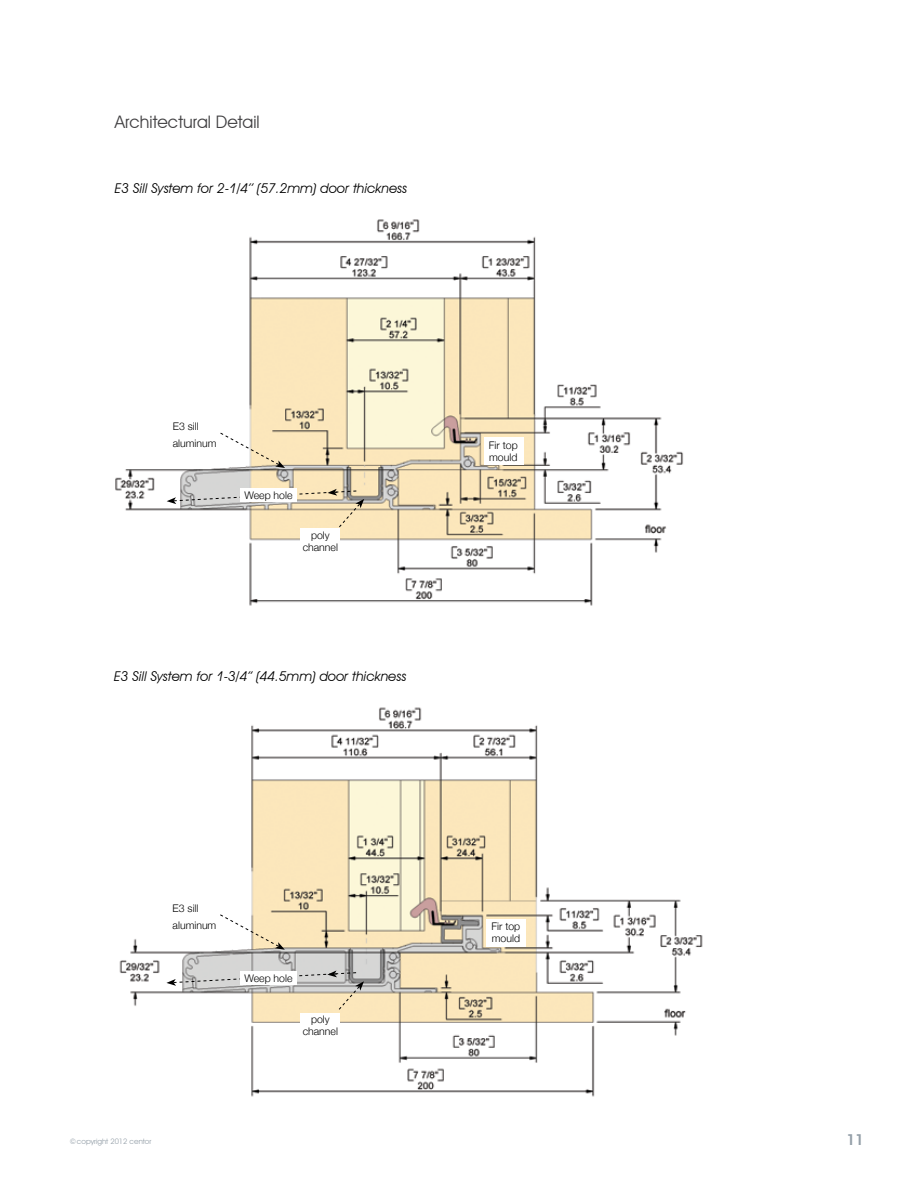
<style>
.page{position:relative;width:919px;height:1187px;background:#fff}
.page>*{position:absolute;margin:0;border:0;box-sizing:border-box;transform-origin:0 0}
.t1{font:17.25px "Avant Garde IT Cby BT";color:#414042}
.t2{font:600 15px "Avant Garde IT Cby BT";color:#95a0a9}
.t3{font:italic 13.5px "Avant Garde IT Cby BT";color:#000}
.t4{font:300 10.5px/12px "Helvetica Neue";color:#000}
.t5{font:7.5px "Avant Garde IT Cby BT";color:#95a0a9}
</style>
<div class="page">
<img style="left:115px;top:219px;width:568px;height:387px">
<div style="left:484px;top:437px;width:39px;height:27px;background:#fff"></div>
<div style="left:301px;top:528px;width:39px;height:27px;background:#fff"></div>
<svg style="left:167px;top:488px;width:197px;height:40px"></svg>
<div style="left:173px;top:402px;width:64px;height:63px;background:#fff"></div>
<svg style="left:219px;top:432px;width:66px;height:36px"></svg>
<img style="left:119px;top:707px;width:584px;height:390px">
<div style="left:173px;top:884px;width:63px;height:62px;background:#fff"></div>
<svg style="left:219px;top:913px;width:66px;height:36px"></svg>
<svg style="left:166px;top:970px;width:198px;height:40px"></svg>
<div style="left:486px;top:919px;width:39px;height:27px;background:#fff"></div>
<div style="left:301px;top:1013px;width:39px;height:27px;background:#fff"></div>
<div style="left:240px;top:971px;width:57px;height:13px;background:#fff"></div>
<h1 class="t1" style="left:115px;top:112px;width:146px">Architectural Detail</h1>
<p class="t3" style="left:115px;top:180px;width:294px">E3 Sill System for 2-1/4’’ (57.2mm) door thickness</p>
<p class="t4" style="left:173px;top:418px;width:45px;line-height:16.5px">E3 sill aluminum</p>
<p class="t4" style="left:244px;top:488px;width:50px">Weep hole</p>
<p class="t4" style="left:303px;top:528px;width:37px;text-align:center">poly channel</p>
<p class="t3" style="left:114px;top:668px;width:294px">E3 Sill System for 1-3/4’’ (44.5mm) door thickness</p>
<p class="t4" style="left:489px;top:438px;width:30px">Fir top mould</p>
<p class="t4" style="left:173px;top:899px;width:45px;line-height:16.5px">E3 sill aluminum</p>
<p class="t4" style="left:244px;top:971px;width:50px">Weep hole</p>
<p class="t4" style="left:303px;top:1012px;width:37px;text-align:center">poly channel</p>
<p class="t5" style="left:70px;top:1137px;width:83px">©copyright 2012 centor</p>
<p class="t4" style="left:491px;top:919px;width:30px">Fir top mould</p>
<h2 class="t2" style="left:846px;top:1130px;width:19px">11</h2>
</div>
